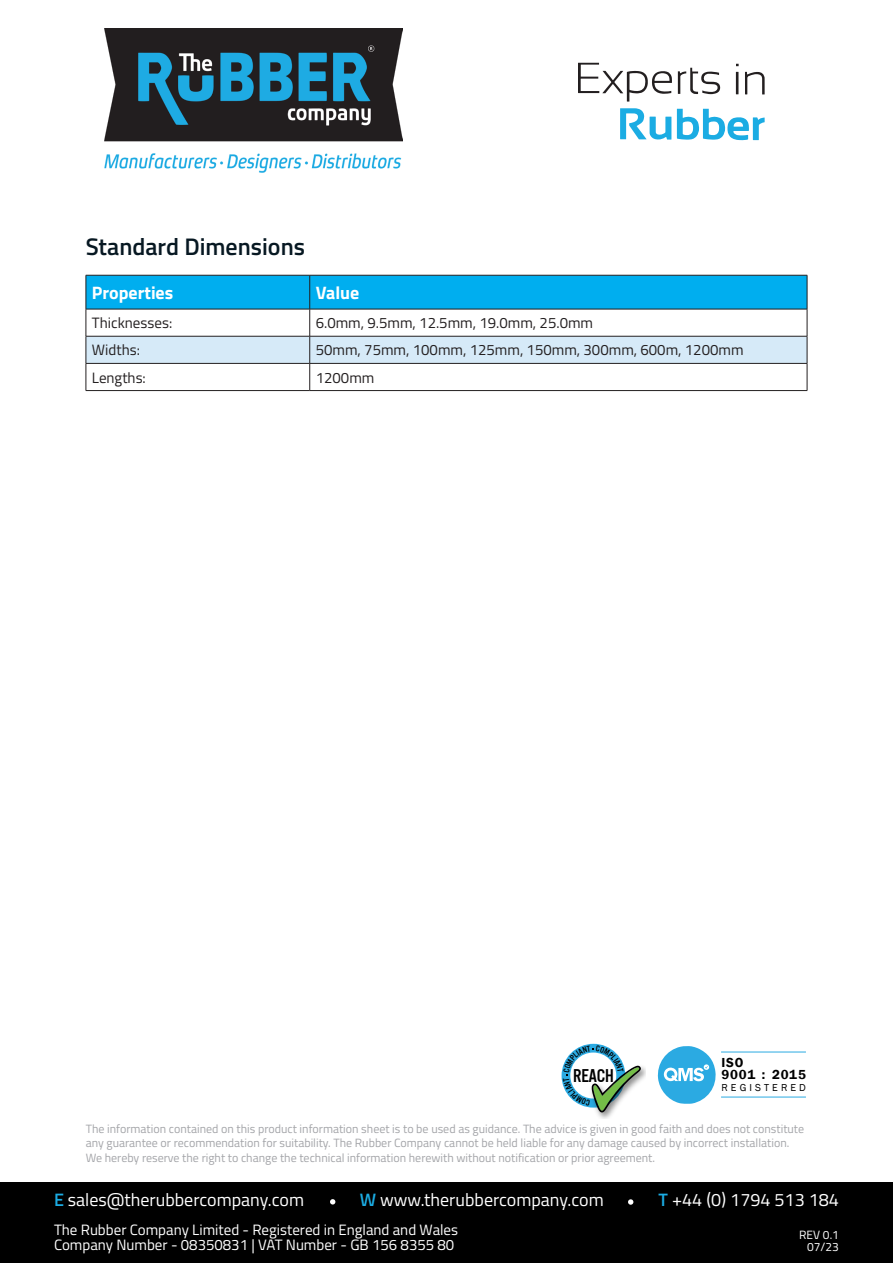
<style>
.page{position:relative;width:893px;height:1263px;background:#fff}
.page>*{position:absolute;margin:0;border:0;box-sizing:border-box;transform-origin:0 0}
.t1{font:600 24px "Titillium";color:#071822}
.t2{font:19.2px "Alternate Got No 3 D";letter-spacing:-.01em;color:#000}
.t3{font:18px "Titillium";color:#fff}
.t4{font:700 18px "Titillium";color:#fff}
.t5{font:15px "Titillium";color:#231f20}
.t6{font:15px "Titillium";color:#fff}
.t7{font:600 13.5px "Franklin Gothic";letter-spacing:.06em;color:#000}
.t8{font:12px/14.4px "Titillium";color:#a4a5a9}
.t9{font:12px "Titillium";letter-spacing:.005em;color:#fff}
.t10{font:10.35px "Franklin Gothic";letter-spacing:.3em;color:#000}
.s1{font-weight:600;color:#1bace3}
</style>
<div class="page">
<svg style="left:620px;top:108px;width:51px;height:32px"></svg>
<svg style="left:677px;top:109px;width:88px;height:31px"></svg>
<svg style="left:86px;top:275px;width:722px;height:115px"></svg>
<hr style="left:86px;top:390px;width:224px;height:1px;background:#231f20">
<hr style="left:310px;top:390px;width:497px;height:1px;background:#231f20">
<img style="left:104px;top:29px;width:298px;height:144px">
<svg style="left:745px;top:72px;width:20px;height:22px"></svg>
<svg style="left:578px;top:63px;width:94px;height:39px"></svg>
<svg style="left:678px;top:68px;width:42px;height:26px"></svg>
<svg style="left:736px;top:72px;width:2px;height:22px"></svg>
<img style="left:597px;top:1066px;width:49px;height:52px">
<hr style="left:721px;top:1052px;width:85px;height:1px;background:#2baae2">
<hr style="left:721px;top:1097px;width:85px;height:1px;background:#2baae2">
<svg style="left:658px;top:1046px;width:58px;height:58px"></svg>
<div style="left:0;top:1182px;width:893px;height:81px;background:#000"></div>
<svg style="left:330px;top:1199px;width:5px;height:5px"></svg>
<svg style="left:628px;top:1199px;width:5px;height:6px"></svg>
<svg style="left:562px;top:1044px;width:79px;height:68px"></svg>
<p class="t1" style="left:86px;top:229px;width:221px">Standard Dimensions</p>
<p class="t4" style="left:92px;top:279px;width:83px">Properties</p>
<p class="t4" style="left:316px;top:279px;width:45px">Value</p>
<p class="t5" style="left:92px;top:312px;width:82px">Thicknesses:</p>
<p class="t5" style="left:316px;top:312px;width:279px">6.0mm, 9.5mm, 12.5mm, 19.0mm, 25.0mm</p>
<p class="t5" style="left:92px;top:339px;width:50px">Widths:</p>
<p class="t5" style="left:316px;top:339px;width:429px">50mm, 75mm, 100mm, 125mm, 150mm, 300mm, 600m, 1200mm</p>
<p class="t5" style="left:92px;top:366px;width:55px">Lengths:</p>
<p class="t5" style="left:316px;top:366px;width:60px">1200mm</p>
<p class="t2" style="left:573px;top:1065px;width:42px">REACH</p>
<p class="t7" style="left:721px;top:1054px;width:24px">ISO</p>
<p class="t7" style="left:721px;top:1066px;width:86px">9001 : 2015</p>
<p class="t10" style="left:721px;top:1081px;width:86px">REGISTERED</p>
<p class="t8" style="left:86px;top:1121px;width:720px">The information contained on this product information sheet is to be used as guidance. The advice is given in good faith and does not constitute any guarantee or recommendation for suitability. The Rubber Company cannot be held liable for any damage caused by incorrect installation.<br>We hereby reserve the right to change the technical information herewith without notification or prior agreement.</p>
<p class="t3" style="left:54px;top:1187px;width:252px"><span class="s1">E</span> sales@therubbercompany.com</p>
<p class="t3" style="left:360px;top:1187px;width:246px"><span class="s1">W</span> www.therubbercompany.com</p>
<p class="t3" style="left:659px;top:1187px;width:182px"><span class="s1">T</span> +44 (0) 1794 513 184</p>
<p class="t6" style="left:54px;top:1219px;width:406px">The Rubber Company Limited - Registered in England and Wales</p>
<p class="t6" style="left:54px;top:1234px;width:402px">Company Number - 08350831 | VAT Number - GB 156 8355 80</p>
<p class="t9" style="left:799px;top:1226px;width:41px">REV 0.1</p>
<p class="t9" style="left:807px;top:1238px;width:33px">07/23</p>
</div>
